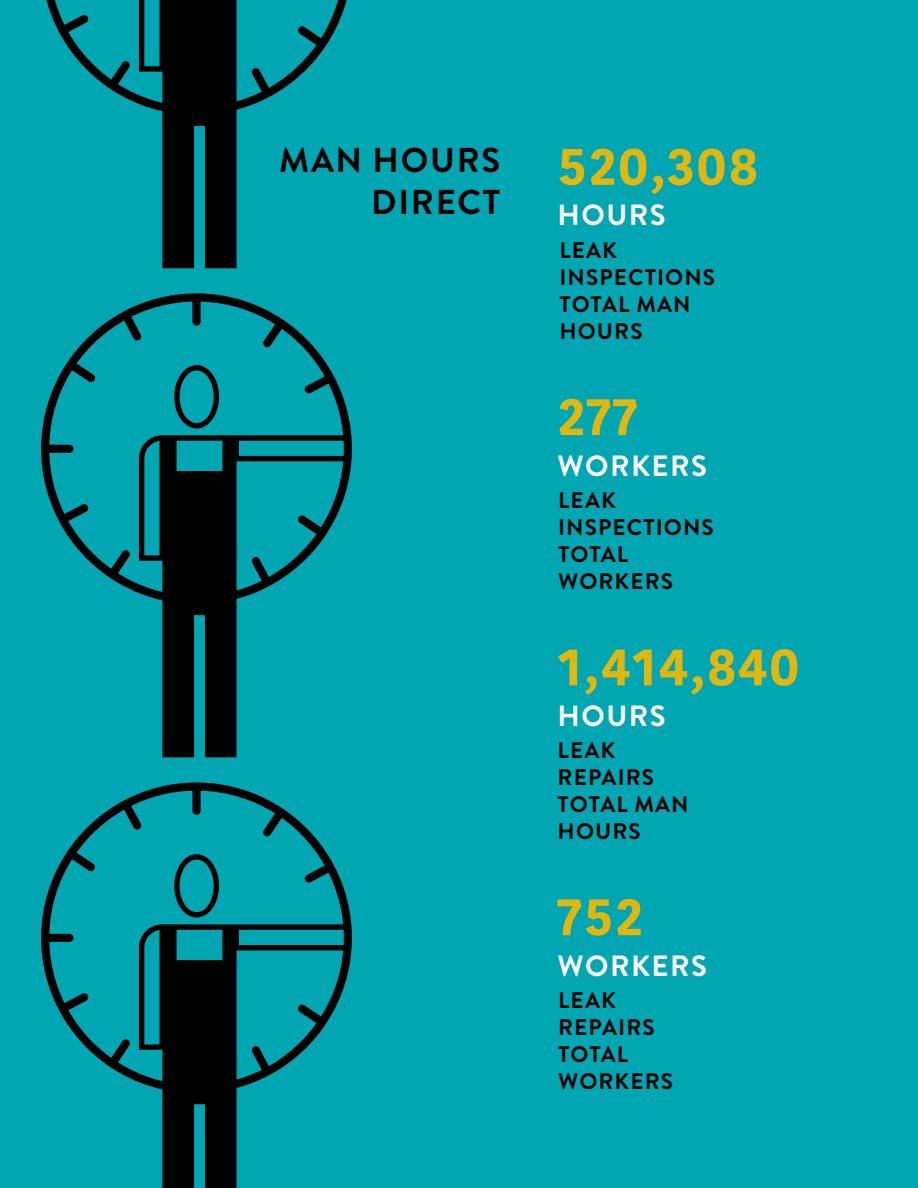
<style>
.page{position:relative;width:918px;height:1188px;background:#00a6b2}
.page>*{position:absolute;margin:0;border:0;box-sizing:border-box;transform-origin:0 0}
.t1{font:700 51.75px "Kohinoor Bangla";letter-spacing:.03em;color:#e0b70f}
.t2{font:700 34.5px/41.4px "Brandon Grotesque";letter-spacing:.05em;color:#000;text-align:right}
.t3{font:700 29.25px "Brandon Grotesque";letter-spacing:.05em;color:#fff}
.t4{font:700 22.5px/27px "Brandon Grotesque";letter-spacing:.05em;color:#000}
</style>
<div class="page">
<svg style="left:162px;top:604px;width:75px;height:153px;background:#001819"></svg>
<svg style="left:41px;top:293px;width:311px;height:311px"></svg>
<svg style="left:162px;top:1093px;width:75px;height:95px;background:#001718"></svg>
<svg style="left:41px;top:782px;width:311px;height:311px"></svg>
<svg style="left:162px;top:115px;width:75px;height:153px;background:#001819"></svg>
<svg style="left:46px;top:0;width:301px;height:115px"></svg>
<h2 class="t2" style="left:279px;top:140px;width:223px">MAN HOURS<br>DIRECT</h2>
<h1 class="t1" style="left:557px;top:121px;width:203px">520,308</h1>
<h3 class="t3" style="left:558px;top:195px;width:110px">HOURS</h3>
<p class="t4" style="left:559px;top:237px;width:157px">LEAK<br>INSPECTIONS<br>TOTAL MAN<br>HOURS</p>
<h1 class="t1" style="left:557px;top:371px;width:82px">277</h1>
<h3 class="t3" style="left:558px;top:445px;width:151px">WORKERS</h3>
<p class="t4" style="left:558px;top:487px;width:157px">LEAK<br>INSPECTIONS<br>TOTAL<br>WORKERS</p>
<h1 class="t1" style="left:557px;top:622px;width:244px">1,414,840</h1>
<h3 class="t3" style="left:558px;top:695px;width:110px">HOURS</h3>
<p class="t4" style="left:558px;top:737px;width:133px">LEAK<br>REPAIRS<br>TOTAL MAN<br>HOURS</p>
<h1 class="t1" style="left:557px;top:871px;width:87px">752</h1>
<h3 class="t3" style="left:558px;top:945px;width:151px">WORKERS</h3>
<p class="t4" style="left:558px;top:987px;width:116px">LEAK<br>REPAIRS<br>TOTAL<br>WORKERS</p>
</div>
